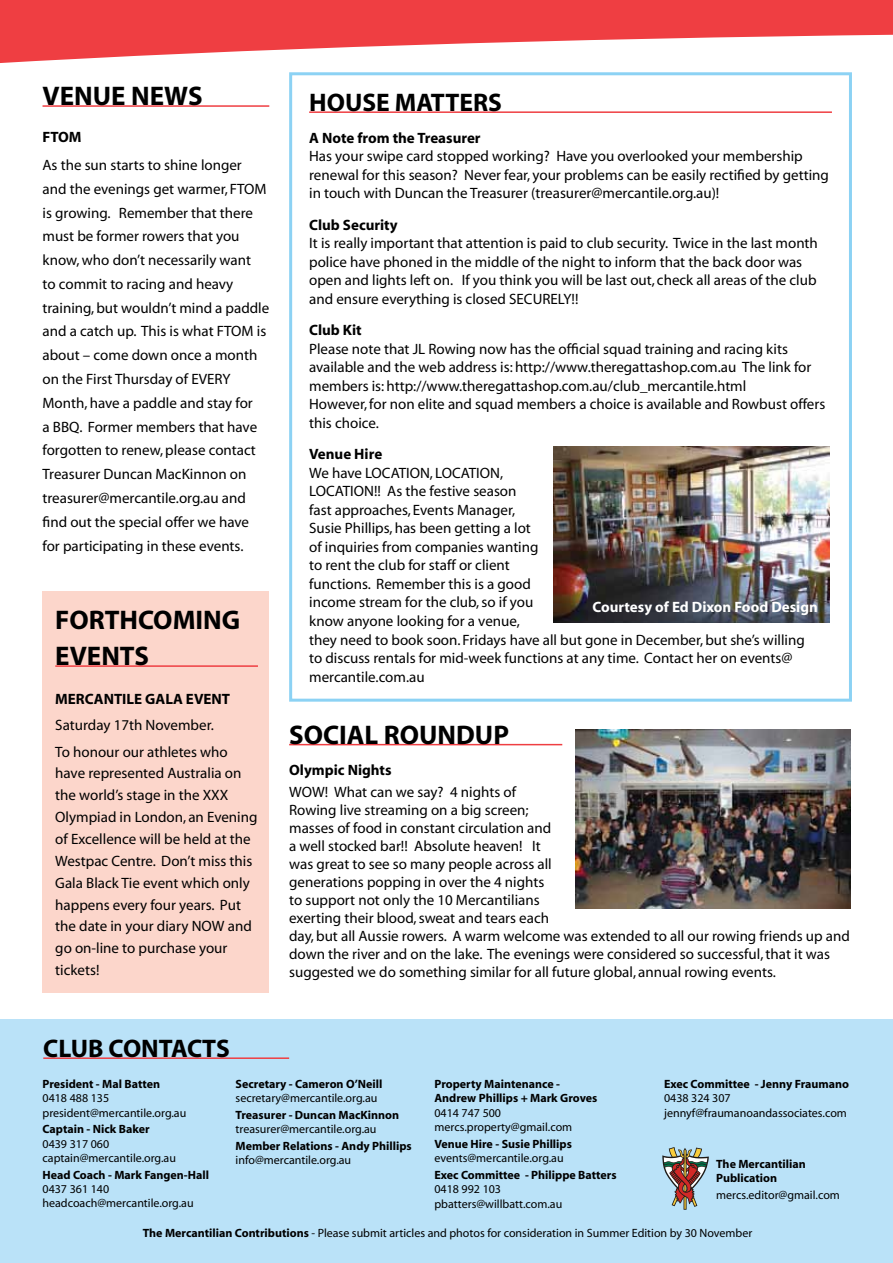
<style>
.page{position:relative;width:893px;height:1263px;background:#fff}
.page>*{position:absolute;margin:0;border:0;box-sizing:border-box;transform-origin:0 0}
.t1{font:700 27px/36.3px "Myriad";color:#000}
.t2{font:700 25.5px "Myriad";color:#000}
.t3{font:15px/18.6px "Myriad";color:#000}
.t4{font:700 15px "Myriad";color:#000}
.t5{font:700 15px "Myriad";color:#fff}
.t6{font:12px/14.4px "Myriad";color:#000}
.t7{font:700 12px/14.4px "Myriad";color:#000}
.s1{font-weight:700}
</style>
<div class="page">
<div style="left:43px;top:592px;width:226px;height:401px;background:#fcd6cb"></div>
<hr style="left:43px;top:105px;width:226px;height:2px;background:#ef3e42">
<hr style="left:309px;top:111px;width:523px;height:2px;background:#ef3e42">
<div style="left:289px;top:72px;width:563px;height:630px;border:3px solid #8cd2f4"></div>
<svg style="left:0;top:0;width:893px;height:63px;fill:#ef3e42"></svg>
<div style="left:0;top:1019px;width:893px;height:244px;background:#bae2f8"></div>
<hr style="left:43px;top:1057px;width:246px;height:2px;background:#ef3e42">
<svg style="left:662px;top:1147px;width:47px;height:63px"></svg>
<hr style="left:55px;top:665px;width:203px;height:2px;background:#ef3e42">
<img style="left:575px;top:729px;width:275px;height:179px">
<hr style="left:289px;top:744px;width:273px;height:1px;background:#ef3e42">
<img style="left:554px;top:446px;width:275px;height:177px">
<h1 class="t1" style="left:43px;top:79px;width:162px">VENUE NEWS</h1>
<p class="t4" style="left:43px;top:129px;width:41px">FTOM</p>
<p class="t3" style="left:43px;top:154px;width:228px;line-height:23.9px">As the sun starts to shine longer and the evenings get warmer, FTOM is growing. Remember that there must be former rowers that you know, who don’t necessarily want<br>to commit to racing and heavy training, but wouldn’t mind a paddle and a catch up. This is what FTOM is about – come down once a month on the First Thursday of EVERY<br>Month, have a paddle and stay for<br>a BBQ. Former members that have forgotten to renew, please contact<br>Treasurer Duncan MacKinnon on treasurer@mercantile.org.au and find out the special offer we have for participating in these events.</p>
<h1 class="t1" style="left:55px;top:603px;width:186px">FORTHCOMING<br>EVENTS</h1>
<p class="t4" style="left:55px;top:691px;width:176px">MERCANTILE GALA EVENT</p>
<p class="t3" style="left:55px;top:713px;width:174px;line-height:26.1px">Saturday 17th November.<br>To honour our athletes who</p>
<p class="t3" style="left:55px;top:763px;width:204px;line-height:21.9px">have represented Australia on the world’s stage in the XXX<br>Olympiad in London, an Evening of Excellence will be held at the<br>Westpac Centre. Don’t miss this<br>Gala Black Tie event which only happens every four years. Put the date in your diary NOW and go on-line to purchase your tickets!</p>
<h2 class="t2" style="left:309px;top:90px;width:194px">HOUSE MATTERS</h2>
<p class="t4" style="left:309px;top:130px;width:173px">A Note from the Treasurer</p>
<p class="t3" style="left:309px;top:148px;width:521px">Has your swipe card stopped working? Have you overlooked your membership renewal for this season? Never fear, your problems can be easily rectified by getting in touch with Duncan the Treasurer (treasurer@mercantile.org.au)!</p>
<p class="t4" style="left:309px;top:217px;width:90px">Club Security</p>
<p class="t3" style="left:309px;top:235px;width:510px">It is really important that attention is paid to club security. Twice in the last month police have phoned in the middle of the night to inform that the back door was open and lights left on. If you think you will be last out, check all areas of the club and ensure everything is closed SECURELY!!</p>
<p class="t4" style="left:309px;top:322px;width:54px">Club Kit</p>
<p class="t3" style="left:309px;top:340px;width:518px">Please note that JL Rowing now has the official squad training and racing kits available and the web address is: http://www.theregattashop.com.au The link for members is: http://www.theregattashop.com.au/club_mercantile.html<br>However, for non elite and squad members a choice is available and Rowbust offers this choice.</p>
<p class="t4" style="left:309px;top:446px;width:75px">Venue Hire</p>
<p class="t3" style="left:309px;top:464px;width:497px">We have LOCATION, LOCATION,<br>LOCATION!! As the festive season<br>fast approaches, Events Manager,<br>Susie Phillips, has been getting a lot<br>of inquiries from companies wanting<br>to rent the club for staff or client<br>functions. Remember this is a good<br>income stream for the club, so if you<br>know anyone looking for a venue,<br>they need to book soon. Fridays have all but gone in December, but she’s willing to discuss rentals for mid-week functions at any time. Contact her on events@ mercantile.com.au</p>
<p class="t5" style="left:592px;top:599px;width:227px">Courtesy of Ed Dixon Food Design</p>
<h1 class="t1" style="left:289px;top:718px;width:221px">SOCIAL ROUNDUP</h1>
<p class="t4" style="left:289px;top:762px;width:104px">Olympic Nights</p>
<p class="t3" style="left:289px;top:783px;width:562px;line-height:18px">WOW! What can we say? 4 nights of<br>Rowing live streaming on a big screen;<br>masses of food in constant circulation and<br>a well stocked bar!! Absolute heaven! It<br>was great to see so many people across all<br>generations popping in over the 4 nights<br>to support not only the 10 Mercantilians<br>exerting their blood, sweat and tears each<br>day, but all Aussie rowers. A warm welcome was extended to all our rowing friends up and down the river and on the lake. The evenings were considered so successful, that it was suggested we do something similar for all future global, annual rowing events.</p>
<h2 class="t2" style="left:43px;top:1036px;width:188px">CLUB CONTACTS</h2>
<p class="t7" style="left:43px;top:1077px;width:119px">President - Mal Batten</p>
<p class="t6" style="left:43px;top:1091px;width:145px">0418 488 135 president@mercantile.org.au</p>
<p class="t7" style="left:43px;top:1122px;width:109px">Captain - Nick Baker</p>
<p class="t6" style="left:43px;top:1137px;width:135px">0439 317 060 captain@mercantile.org.au</p>
<p class="t7" style="left:43px;top:1168px;width:168px">Head Coach - Mark Fangen-Hall</p>
<p class="t6" style="left:43px;top:1182px;width:153px">0437 361 140 headcoach@mercantile.org.au</p>
<p class="t7" style="left:236px;top:1077px;width:148px">Secretary - Cameron O’Neill</p>
<p class="t6" style="left:236px;top:1091px;width:143px">secretary@mercantile.org.au</p>
<p class="t7" style="left:236px;top:1108px;width:165px">Treasurer - Duncan MacKinnon</p>
<p class="t6" style="left:236px;top:1122px;width:142px">treasurer@mercantile.org.au</p>
<p class="t7" style="left:236px;top:1139px;width:178px">Member Relations - Andy Phillips</p>
<p class="t6" style="left:236px;top:1153px;width:117px">info@mercantile.org.au</p>
<p class="t7" style="left:664px;top:1077px;width:187px">Exec Committee - Jenny Fraumano</p>
<p class="t6" style="left:664px;top:1092px;width:184px">0438 324 307 jennyf@fraumanoandassociates.com</p>
<p class="t7" style="left:716px;top:1157px;width:91px">The Mercantilian<br>Publication</p>
<p class="t6" style="left:716px;top:1188px;width:125px">mercs.editor@gmail.com</p>
<p class="t6" style="left:143px;top:1226px;width:611px"><span class="s1">The Mercantilian Contributions</span> - Please submit articles and photos for consideration in Summer Edition by 30 November</p>
<p class="t7" style="left:434px;top:1077px;width:164px">Property Maintenance -<br>Andrew Phillips + Mark Groves</p>
<p class="t6" style="left:434px;top:1106px;width:139px">0414 747 500 mercs.property@gmail.com</p>
<p class="t7" style="left:434px;top:1137px;width:139px">Venue Hire - Susie Phillips</p>
<p class="t6" style="left:434px;top:1151px;width:131px">events@mercantile.org.au</p>
<p class="t7" style="left:434px;top:1168px;width:184px">Exec Committee - Philippe Batters</p>
<p class="t6" style="left:434px;top:1182px;width:129px">0418 992 103 pbatters@willbatt.com.au</p>
</div>
